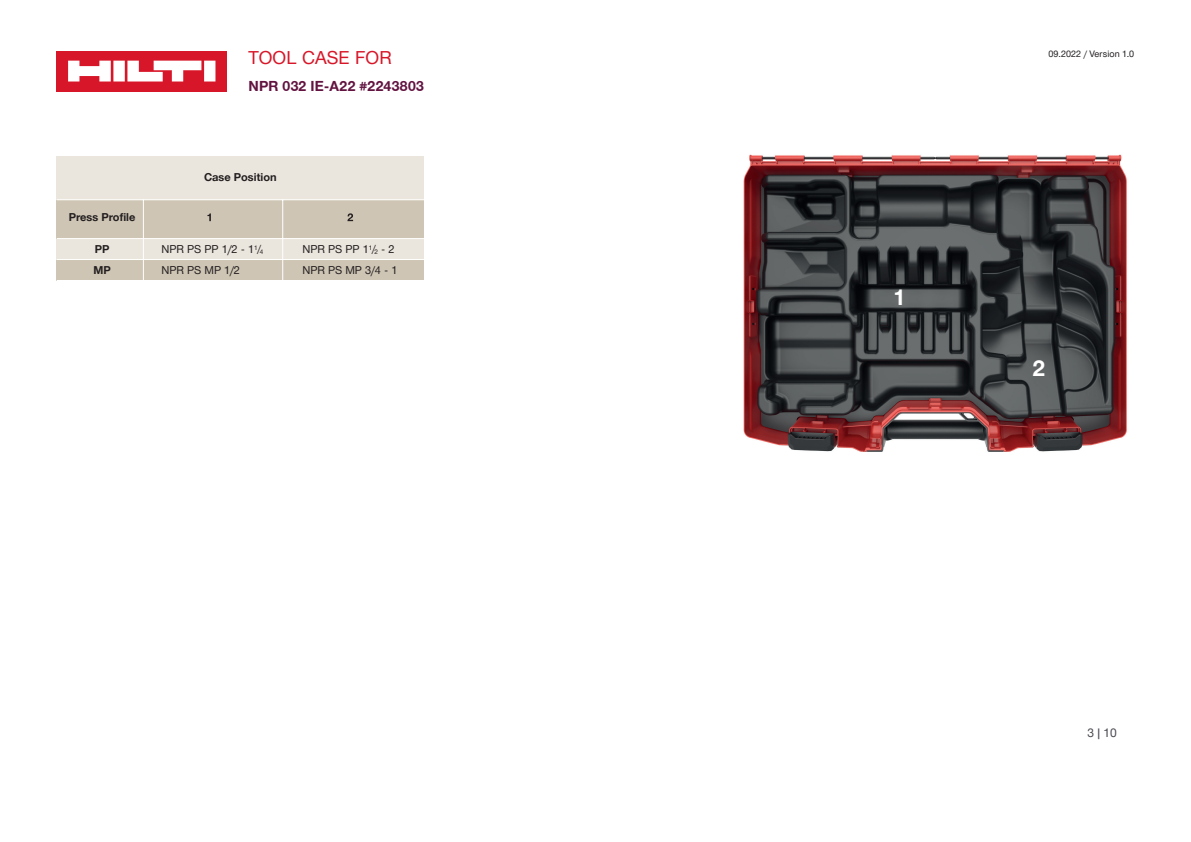
<style>
.page{position:relative;width:1191px;height:842px;background:#fff}
.page>*{position:absolute;margin:0;border:0;box-sizing:border-box;transform-origin:0 0}
.t1{font:700 22px "Hilti";color:#fff}
.t2{font:18px "Hilti";letter-spacing:.01em;color:#d71729}
.t3{font:700 14px "Hilti";letter-spacing:.02em;color:#621340}
.t4{font:12px "Hilti";color:#4b4950}
.t5{font:11px "Hilti";color:#231f20}
.t6{font:700 11px/21px "Hilti";color:#231f20}
.t7{font:9px "Hilti";letter-spacing:.01em;color:#231f20}
.s1{font-size:10px}
.s2{font-size:6.4px}
</style>
<div class="page">
<div style="left:57px;top:51px;width:170px;height:40px;background:#d71729"></div>
<svg style="left:68px;top:61px;width:147px;height:21px"></svg>
<img style="left:743px;top:154px;width:384px;height:298px">
<div style="left:57px;top:200px;width:367px;height:80px;background:#cec5b4"></div>
<div style="left:57px;top:239px;width:367px;height:21px;background:#ebe6dd"></div>
<div style="left:57px;top:156px;width:367px;height:44px;background:#ebe6dd"></div>
<hr style="left:57px;top:238px;width:367px;height:1px;background:#fff">
<hr style="left:57px;top:259px;width:367px;height:1px;background:#fff">
<hr style="left:57px;top:199px;width:367px;height:1px;background:#fff">
<hr style="left:282px;top:200px;width:1px;height:80px;background:#fff">
<hr style="left:143px;top:200px;width:1px;height:80px;background:#fff">
<svg style="left:207px;top:213px;width:4px;height:8px"></svg>
<svg style="left:347px;top:213px;width:6px;height:8px"></svg>
<h2 class="t2" style="left:249px;top:47px;width:145px">TOOL CASE FOR</h2>
<p class="t3" style="left:249px;top:78px;width:177px">NPR 032 IE-A22 #2243803</p>
<p class="t6" style="left:69px;top:207px;width:68px">Press Profile</p>
<p class="t6" style="left:93px;top:239px;width:19px">PP<br>MP</p>
<p class="t6" style="left:204px;top:167px;width:74px">Case Position</p>
<p class="t5" style="left:161px;top:243px;width:104px">NPR PS PP 1/2 - 1<sup>1</sup><span class="s1">/</span><span class="s2">4</span></p>
<p class="t5" style="left:302px;top:243px;width:94px">NPR PS PP 1<sup>1</sup><span class="s1">/</span><span class="s2">2</span> - 2</p>
<p class="t5" style="left:161px;top:264px;width:80px">NPR PS MP 1/2</p>
<p class="t5" style="left:302px;top:264px;width:97px">NPR PS MP 3/4 - 1</p>
<h1 class="t1" style="left:893px;top:284px;width:14px">1</h1>
<p class="t7" style="left:1048px;top:49px;width:87px">09.2022 / Version 1.0</p>
<h1 class="t1" style="left:1032px;top:355px;width:14px">2</h1>
<p class="t4" style="left:1087px;top:726px;width:31px">3 | 10</p>
</div>
